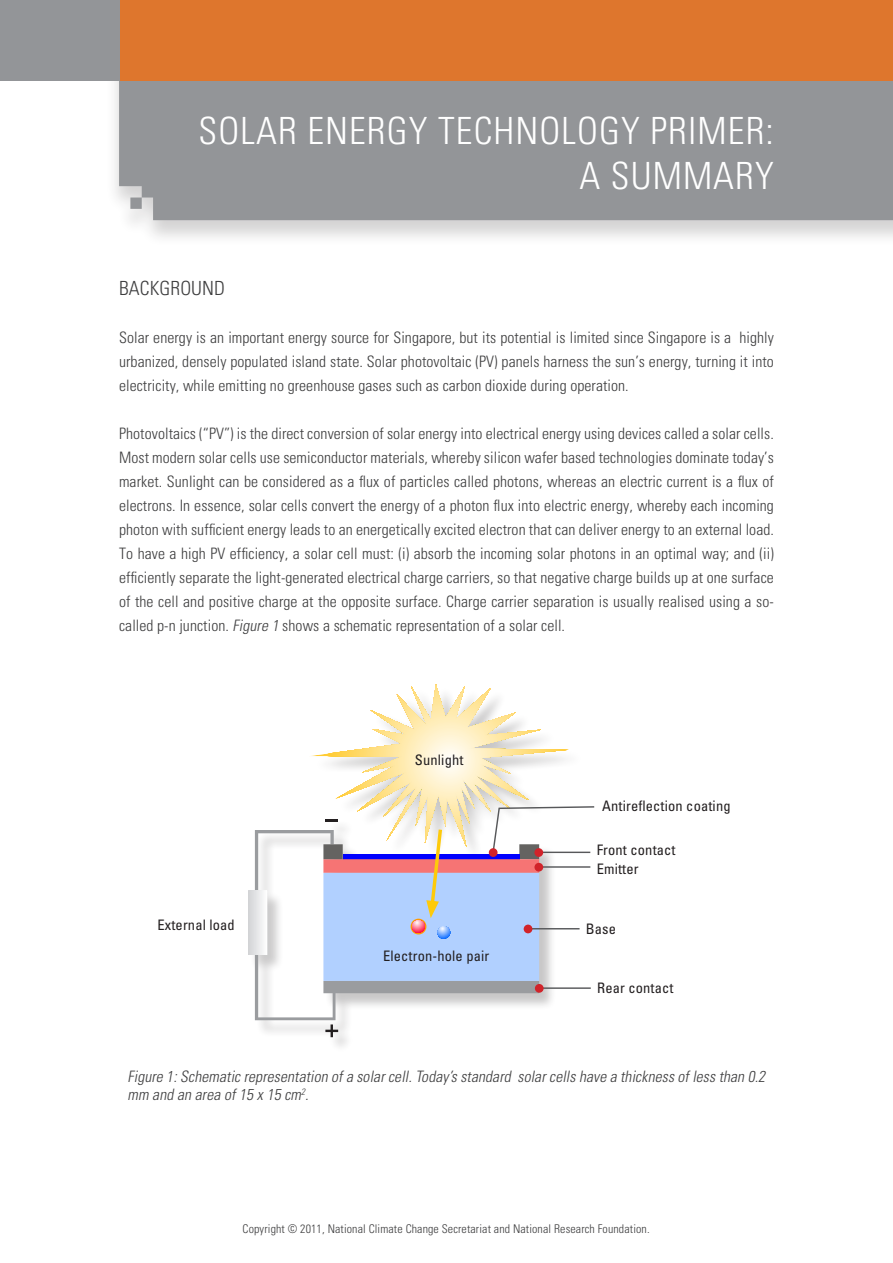
<style>
.page{position:relative;width:893px;height:1263px;background:#fff}
.page>*{position:absolute;margin:0;border:0;box-sizing:border-box;transform-origin:0 0}
.t1{font:300 condensed 37.5px "Univers LT Std";letter-spacing:.03em;color:#fff}
.t2{font:300 condensed 19.5px "Univers LT Std";letter-spacing:.005em;color:#3e3e3f}
.t3{font:300 condensed 15.75px/24px "Univers LT Std";letter-spacing:.005em;color:#3e3e3f;text-align:justify}
.t4{font:italic 300 condensed 15.75px/18.9px "Univers LT Std";letter-spacing:-.205em;color:#3e3e3f}
.t5{font:condensed 14.55px "Univers LT Std";letter-spacing:.01em;color:#231f20}
.t6{font:300 condensed 12px "Univers LT Std";letter-spacing:.01em;color:#3e3e3f}
.s1{font-style:italic}
</style>
<div class="page">
<div style="left:105px;top:4px;width:788px;height:243px;background:#231f20;opacity:.2"></div>
<div style="left:119px;top:81px;width:774px;height:139px;background:#939598"></div>
<div style="left:119px;top:0;width:774px;height:81px;background:#de762d"></div>
<div style="left:0;top:0;width:119px;height:81px;background:#939598"></div>
<hr style="left:248px;top:890px;width:1px;height:65px;background:#d1d2d4">
<hr style="left:249px;top:890px;width:1px;height:65px;background:#d4d5d7">
<hr style="left:250px;top:890px;width:1px;height:65px;background:#d6d7d9">
<hr style="left:251px;top:890px;width:1px;height:65px;background:#d8d9db">
<hr style="left:252px;top:890px;width:1px;height:65px;background:#dadbdd">
<hr style="left:253px;top:890px;width:1px;height:65px;background:#dcdddf">
<hr style="left:254px;top:890px;width:1px;height:65px;background:#dedfe1">
<svg style="left:255px;top:684px;width:340px;height:353px"></svg>
<p class="t1" style="left:198px;top:108px;width:577px">SOLAR ENERGY TECHNOLOGY PRIMER:</p>
<p class="t1" style="left:579px;top:153px;width:196px">A SUMMARY</p>
<p class="t2" style="left:119px;top:276px;width:108px">Background</p>
<p class="t3" style="left:119px;top:325px;width:656px">Solar energy is an important energy source for Singapore, but its potential is limited since Singapore is a highly urbanized, densely populated island state. Solar photovoltaic (PV) panels harness the sun’s energy, turning it into electricity, while emitting no greenhouse gases such as carbon dioxide during operation.</p>
<p class="t3" style="left:119px;top:421px;width:656px">Photovoltaics (“PV”) is the direct conversion of solar energy into electrical energy using devices called a solar cells.<br>Most modern solar cells use semiconductor materials, whereby silicon wafer based technologies dominate today’s market. Sunlight can be considered as a flux of particles called photons, whereas an electric current is a flux of electrons. In essence, solar cells convert the energy of a photon flux into electric energy, whereby each incoming photon with sufficient energy leads to an energetically excited electron that can deliver energy to an external load.<br>To have a high PV efficiency, a solar cell must: (i) absorb the incoming solar photons in an optimal way; and (ii) efficiently separate the light-generated electrical charge carriers, so that negative charge builds up at one surface of the cell and positive charge at the opposite surface. Charge carrier separation is usually realised using a so&shy;called p-n junction. <span class="s1">Figure 1</span> shows a schematic representation of a solar cell.</p>
<p class="t5" style="left:157px;top:915px;width:79px">External load</p>
<p class="t5" style="left:415px;top:750px;width:50px">Sunlight</p>
<p class="t5" style="left:383px;top:947px;width:108px">Electron-hole pair</p>
<p class="t5" style="left:602px;top:797px;width:130px">Antireflection coating</p>
<p class="t5" style="left:597px;top:841px;width:80px">Front contact</p>
<p class="t5" style="left:597px;top:859px;width:43px">Emitter</p>
<p class="t5" style="left:586px;top:920px;width:32px">Base</p>
<p class="t5" style="left:597px;top:979px;width:78px">Rear contact</p>
<p class="t4" style="left:128px;top:1066px;width:643px">Figure 1:Schematic representation ofa solarcell.Today’s standard solarcells have a thickness ofless than 0.2 mm and an area of15 x 15 cm<sup>2</sup>.</p>
<p class="t6" style="left:243px;top:1221px;width:409px">Copyright © 2011, National Climate Change Secretariat and National Research Foundation.</p>
</div>
